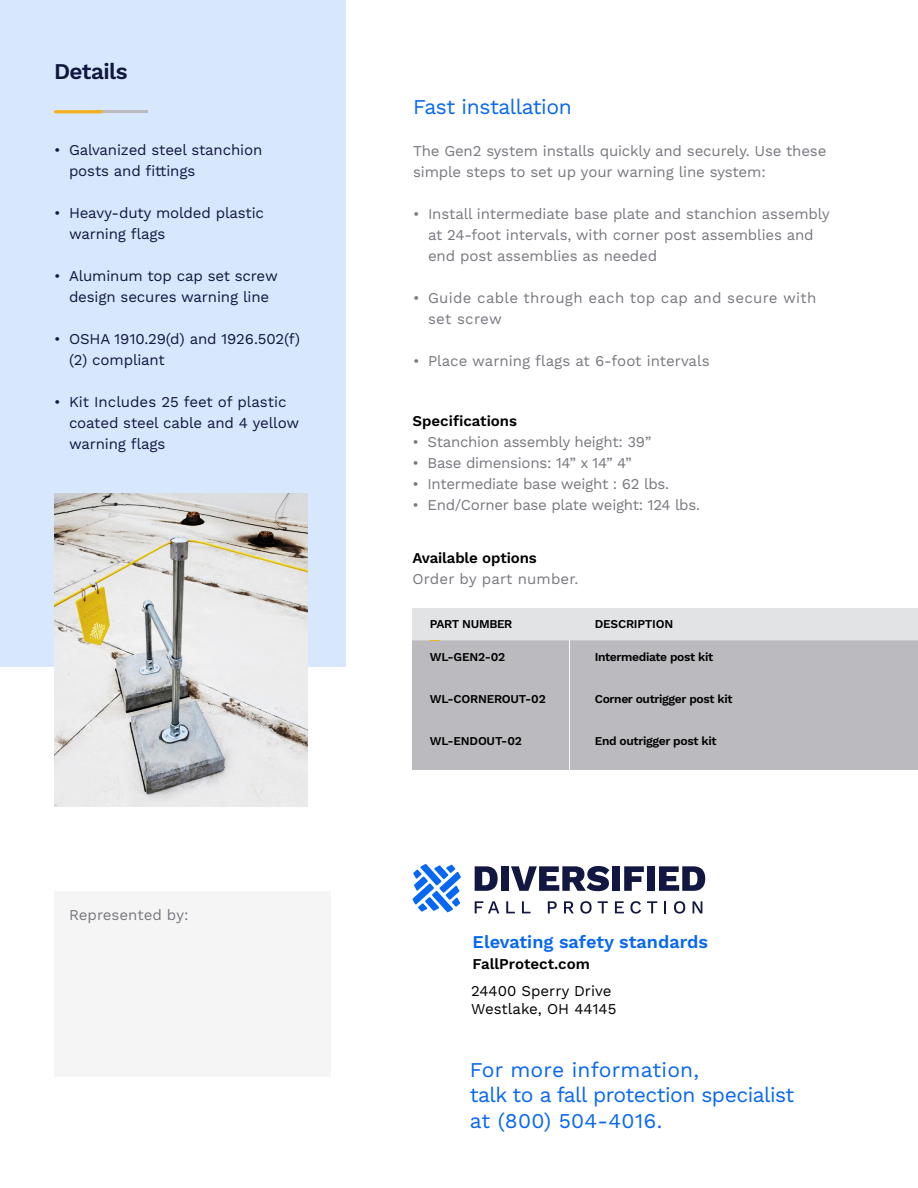
<style>
.page{position:relative;width:918px;height:1188px;background:#fff}
.page>*{position:absolute;margin:0;border:0;box-sizing:border-box;transform-origin:0 0}
.t1{font:600 22.5px "Work Sans";letter-spacing:-.025em;color:#111740}
.t2{font:21px/25.5px "Work Sans";letter-spacing:-.02em;color:#0767f2}
.t3{font:600 18px "Work Sans";color:#0767f2}
.t4{font:15px/21px "Work Sans";letter-spacing:-.01em;color:#77787f}
.t5{font:15px/21px "Work Sans";letter-spacing:-.01em;color:#111740}
.t6{font:15px/21px "Work Sans";letter-spacing:.02em;color:#77787f}
.t7{font:600 15px "Work Sans";color:#000}
.t8{font:15px/18px "Work Sans";color:#000}
.t9{font:15px "Work Sans";letter-spacing:.01em;color:#77787f}
.t10{font:600 12px "Work Sans";letter-spacing:-.03em;color:#000}
</style>
<div class="page">
<div style="left:0;top:0;width:345px;height:666px;background:#d7e7fd"></div>
<div style="left:413px;top:608px;width:505px;height:162px;background:#bbbbbf"></div>
<hr style="left:94px;top:111px;width:54px;height:2px;background:#bbbbbf">
<hr style="left:54px;top:110px;width:49px;height:3px;background:#f6b01d;border-radius:2px">
<hr style="left:569px;top:592px;width:1px;height:214px;background:#fff">
<div style="left:413px;top:608px;width:505px;height:32px;background:#e2e3e4"></div>
<div style="left:54px;top:891px;width:276px;height:186px;background:#f5f5f5"></div>
<img style="left:54px;top:493px;width:253px;height:313px">
<svg style="left:693px;top:901px;width:9px;height:12px"></svg>
<svg style="left:475px;top:866px;width:23px;height:25px"></svg>
<div style="left:501px;top:866px;width:8px;height:25px;background:#111740"></div>
<svg style="left:511px;top:866px;width:98px;height:25px"></svg>
<div style="left:612px;top:866px;width:8px;height:25px;background:#111740"></div>
<svg style="left:624px;top:866px;width:20px;height:25px"></svg>
<div style="left:647px;top:866px;width:7px;height:25px;background:#111740"></div>
<svg style="left:659px;top:866px;width:46px;height:25px"></svg>
<svg style="left:475px;top:901px;width:24px;height:12px"></svg>
<svg style="left:506px;top:901px;width:9px;height:12px"></svg>
<svg style="left:522px;top:901px;width:9px;height:12px"></svg>
<svg style="left:548px;top:901px;width:9px;height:12px"></svg>
<svg style="left:564px;top:901px;width:10px;height:12px"></svg>
<svg style="left:580px;top:901px;width:12px;height:13px"></svg>
<svg style="left:598px;top:901px;width:10px;height:12px"></svg>
<svg style="left:615px;top:901px;width:9px;height:12px"></svg>
<svg style="left:630px;top:901px;width:11px;height:13px"></svg>
<svg style="left:647px;top:901px;width:10px;height:12px"></svg>
<svg style="left:664px;top:901px;width:2px;height:12px"></svg>
<svg style="left:674px;top:901px;width:12px;height:13px"></svg>
<svg style="left:412px;top:864px;width:49px;height:48px"></svg>
<h3 class="t1" style="left:54px;top:58px;width:75px">Details</h3>
<p class="t5" style="left:69px;top:140px;width:195px;text-indent:-15px">• Galvanized steel stanchion posts and fttings</p>
<p class="t5" style="left:69px;top:203px;width:197px;text-indent:-15px">• Heavy-duty molded plastic warning fags</p>
<p class="t5" style="left:54px;top:266px;width:225px;text-align:center">• Aluminum top cap set screw design secures warning line</p>
<p class="t5" style="left:54px;top:329px;width:247px">• OSHA 1910.29(d) and 1926.502(f)</p>
<p class="t5" style="left:69px;top:350px;width:97px">(2) compliant</p>
<p class="t5" style="left:69px;top:392px;width:232px;text-indent:-15px">• Kit Includes 25 feet of plastic coated steel cable and 4 yellow warning fags</p>
<p class="t4" style="left:69px;top:905px;width:121px">Represented by:</p>
<h3 class="t2" style="left:413px;top:95px;width:160px">Fast installation</h3>
<p class="t4" style="left:413px;top:141px;width:415px">The Gen2 system installs quickly and securely. Use these simple steps to set up your warning line system:</p>
<p class="t4" style="left:428px;top:204px;width:403px;text-indent:-15px">• Install intermediate base plate and stanchion assembly at 24-foot intervals, with corner post assemblies and end post assemblies as needed</p>
<p class="t6" style="left:428px;top:288px;width:390px;text-indent:-15px">• Guide cable through each top cap and secure with set screw</p>
<p class="t4" style="left:413px;top:351px;width:298px">• Place warning fags at 6-foot intervals</p>
<h5 class="t7" style="left:413px;top:412px;width:106px">Specifcations</h5>
<p class="t4" style="left:413px;top:432px;width:240px">• Stanchion assembly height: 39”</p>
<p class="t4" style="left:413px;top:453px;width:221px">• Base dimensions: 14” x 14” 4”</p>
<p class="t4" style="left:413px;top:474px;width:258px">• Intermediate base weight : 62 lbs.</p>
<p class="t4" style="left:413px;top:495px;width:289px">• End/Corner base plate weight: 124 lbs.</p>
<h5 class="t7" style="left:413px;top:549px;width:126px">Available options</h5>
<p class="t9" style="left:413px;top:570px;width:168px">Order by part number.</p>
<p class="t10" style="left:430px;top:617px;width:84px">PART NUMBER</p>
<p class="t10" style="left:595px;top:617px;width:80px">DESCRIPTION</p>
<p class="t10" style="left:430px;top:650px;width:77px">WL-GEN2-02</p>
<p class="t10" style="left:595px;top:650px;width:120px">Intermediate post kit</p>
<p class="t10" style="left:430px;top:692px;width:117px">WL-CORNEROUT-02</p>
<p class="t10" style="left:595px;top:692px;width:139px">Corner outrigger post kit</p>
<p class="t10" style="left:430px;top:734px;width:93px">WL-ENDOUT-02</p>
<p class="t10" style="left:595px;top:734px;width:123px">End outrigger post kit</p>
<h4 class="t3" style="left:473px;top:931px;width:237px">Elevating safety standards</h4>
<p class="t7" style="left:473px;top:955px;width:119px">FallProtect.com</p>
<p class="t8" style="left:471px;top:982px;width:147px">24400 Sperry Drive<br>Westlake, OH 44145</p>
<p class="t2" style="left:470px;top:1058px;width:326px">For more information,<br>talk to a fall protection specialist at (800) 504-4016.</p>
</div>
